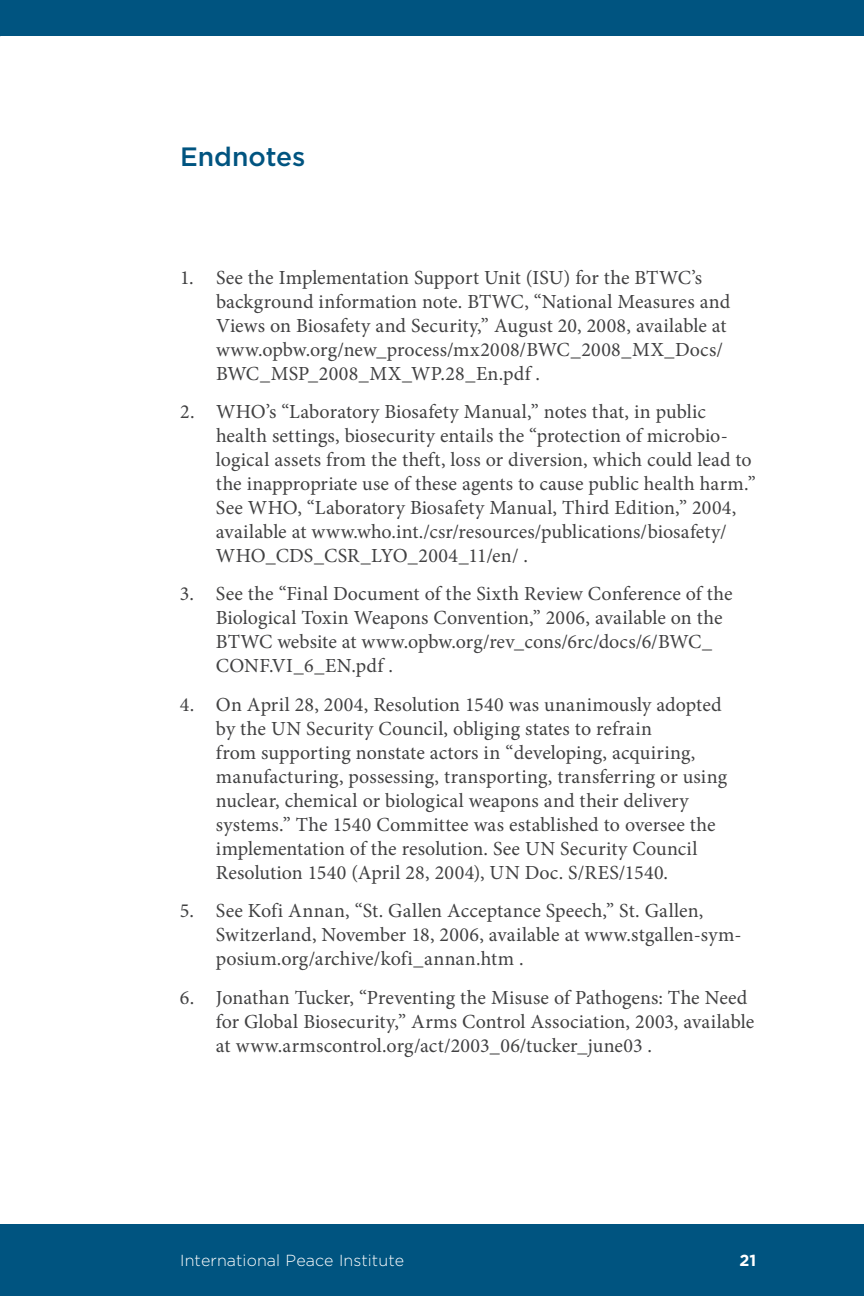
<style>
.page{position:relative;width:864px;height:1296px;background:#fff}
.page>*{position:absolute;margin:0;border:0;box-sizing:border-box;transform-origin:0 0}
.t1{font:500 26.4px "Gotham";color:#005480}
.t2{font:20px/24px "Minion Pro";letter-spacing:.005em;color:#414142}
.t3{font:300 16px "Gotham";letter-spacing:.005em;color:#fff}
.t4{font:700 16px "Gotham";color:#fff}
</style>
<div class="page">
<div style="left:0;top:1224px;width:864px;height:72px;background:#005480"></div>
<div style="left:0;top:0;width:864px;height:36px;background:#005480"></div>
<h1 class="t1" style="left:180px;top:142px;width:127px">Endnotes</h1>
<p class="t2" style="left:216px;top:265px;width:516px;text-indent:-36px">1. See the Implementation Support Unit (ISU) for the BTWC’s background information note. BTWC, “National Measures and Views on Biosafety and Security,” August 20, 2008, available at www.opbw.org/new_process/mx2008/BWC_2008_MX_Docs/ BWC_MSP_2008_MX_WP.28_En.pdf .</p>
<p class="t2" style="left:216px;top:400px;width:541px;text-indent:-36px">2. WHO’s “Laboratory Biosafety Manual,” notes that, in public health settings, biosecurity entails the “protection of microbio&shy;logical assets from the theft, loss or diversion, which could lead to the inappropriate use of these agents to cause public health harm.” See WHO, “Laboratory Biosafety Manual, Third Edition,” 2004, available at www.who.int./csr/resources/publications/biosafety/ WHO_CDS_CSR_LYO_2004_11/en/ .</p>
<p class="t2" style="left:216px;top:582px;width:518px;text-indent:-36px">3. See the “Final Document of the Sixth Review Conference of the Biological Toxin Weapons Convention,” 2006, available on the BTWC website at www.opbw.org/rev_cons/6rc/docs/6/BWC_ CONF.VI_6_EN.pdf .</p>
<p class="t2" style="left:216px;top:692px;width:513px;text-indent:-36px">4. On April 28, 2004, Resolution 1540 was unanimously adopted by the UN Security Council, obliging states to refrain<br>from supporting nonstate actors in “developing, acquiring, manufacturing, possessing, transporting, transferring or using nuclear, chemical or biological weapons and their delivery systems.” The 1540 Committee was established to oversee the implementation of the resolution. See UN Security Council Resolution 1540 (April 28, 2004), UN Doc. S/RES/1540.</p>
<p class="t2" style="left:216px;top:899px;width:527px;text-indent:-36px">5. See Kofi Annan, “St. Gallen Acceptance Speech,” St. Gallen,<br>Switzerland, November 18, 2006, available at www.stgallen-sym&shy;posium.org/archive/kofi_annan.htm .</p>
<p class="t2" style="left:216px;top:985px;width:540px;text-indent:-36px">6. Jonathan Tucker, “Preventing the Misuse of Pathogens: The Need for Global Biosecurity,” Arms Control Association, 2003, available at www.armscontrol.org/act/2003_06/tucker_june03 .</p>
<p class="t3" style="left:180px;top:1252px;width:225px">International Peace Institute</p>
<p class="t4" style="left:739px;top:1251px;width:18px">21</p>
</div>
